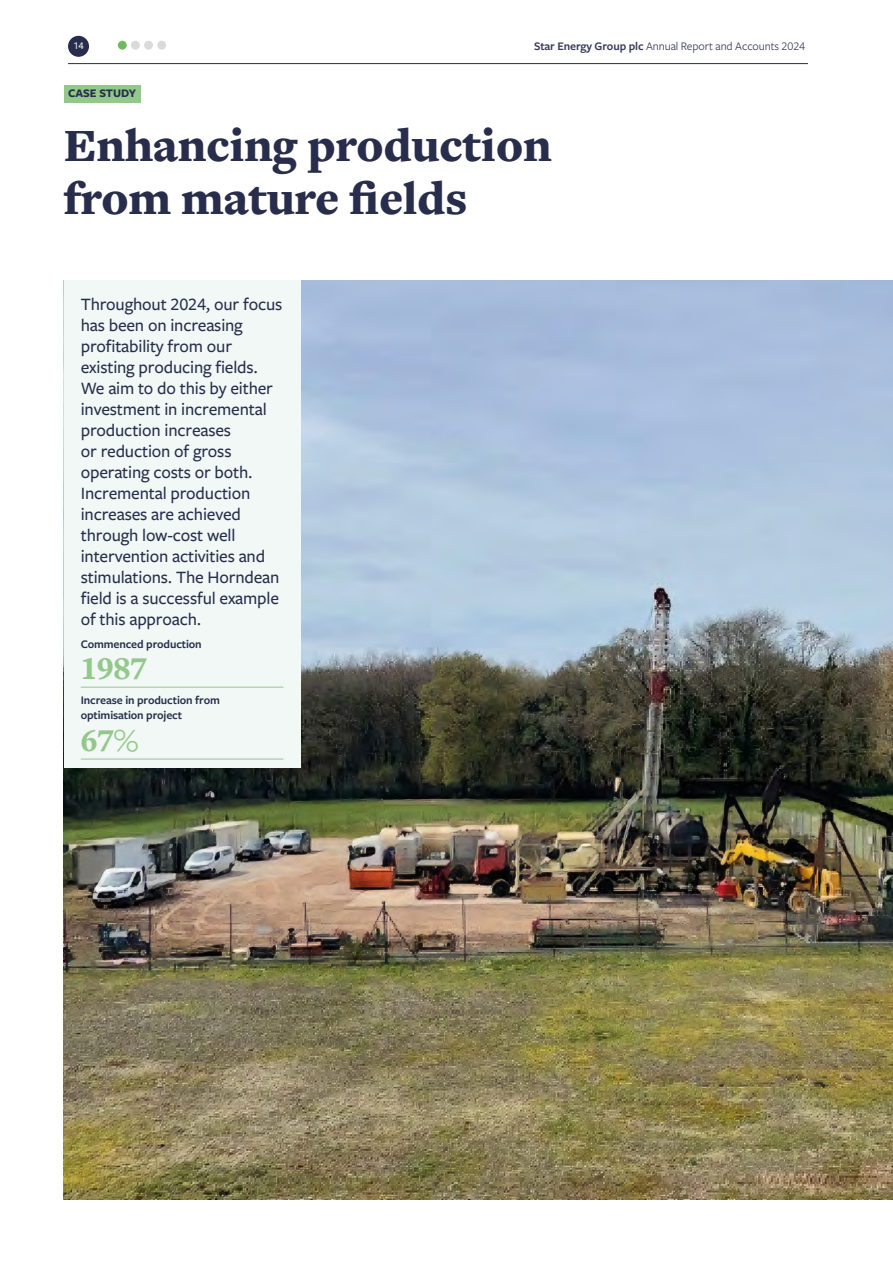
<style>
.page{position:relative;width:893px;height:1263px;background:#fff}
.page>*{position:absolute;margin:0;border:0;box-sizing:border-box;transform-origin:0 0}
.t1{font:900 48px/52.5px "Freight Text Pro";letter-spacing:-.01em;color:#282d4c}
.t2{font:900 33px "Freight Text Pro";color:#93c88b}
.t3{font:500 18px/21px "Freight Sans Pro";letter-spacing:-.01em;color:#282d4c}
.t4{font:600 12px/15px "Freight Sans Pro";letter-spacing:-.01em;color:#282d4c}
.t5{font:12px "Freight Sans Pro";letter-spacing:-.01em;color:#383958}
.t6{font:700 12px "Freight Sans Pro";color:#282d4c}
.t7{font:500 10.5px "Freight Sans Pro";color:#fff}
.s1{font-weight:600}
</style>
<div class="page">
<hr style="left:68px;top:63px;width:740px;height:1px;background:#282d4c">
<div style="left:68px;top:36px;width:21px;height:21px;background:#282d4c;border-radius:50%"></div>
<div style="left:118px;top:41px;width:9px;height:9px;background:#70b95e;border-radius:50%"></div>
<div style="left:131px;top:41px;width:9px;height:9px;background:#dadada;border-radius:50%"></div>
<div style="left:157px;top:41px;width:9px;height:9px;background:#dadada;border-radius:50%"></div>
<div style="left:144px;top:41px;width:9px;height:9px;background:#dadada;border-radius:50%"></div>
<div style="left:64px;top:85px;width:77px;height:18px;background:#93c88b"></div>
<img style="left:64px;top:281px;width:829px;height:918px">
<div style="left:64px;top:281px;width:236px;height:487px;background:#f2f8f5"></div>
<hr style="left:81px;top:687px;width:202px;height:1px;background:#93c88b">
<hr style="left:81px;top:759px;width:202px;height:1px;background:#93c88b">
<p class="t7" style="left:73px;top:39px;width:12px">14</p>
<p class="t5" style="left:534px;top:38px;width:273px"><span class="s1">Star Energy Group plc</span> Annual Report and Accounts 2024</p>
<p class="t6" style="left:68px;top:85px;width:70px">CASE STUDY</p>
<h1 class="t1" style="left:64px;top:118px;width:490px">Enhancing production from mature fields</h1>
<p class="t3" style="left:81px;top:293px;width:203px">Throughout 2024, our focus has been on increasing profitability from our existing producing fields.<br>We aim to do this by either investment in incremental production increases<br>or reduction of gross operating costs or both.<br>Incremental production increases are achieved through low-cost well intervention activities and stimulations. The Horndean field is a successful example of this approach.</p>
<p class="t4" style="left:81px;top:636px;width:123px">Commenced production</p>
<h2 class="t2" style="left:81px;top:646px;width:67px">1987</h2>
<p class="t4" style="left:81px;top:693px;width:141px">Increase in production from optimisation project</p>
<h2 class="t2" style="left:81px;top:718px;width:59px">67%</h2>
</div>
